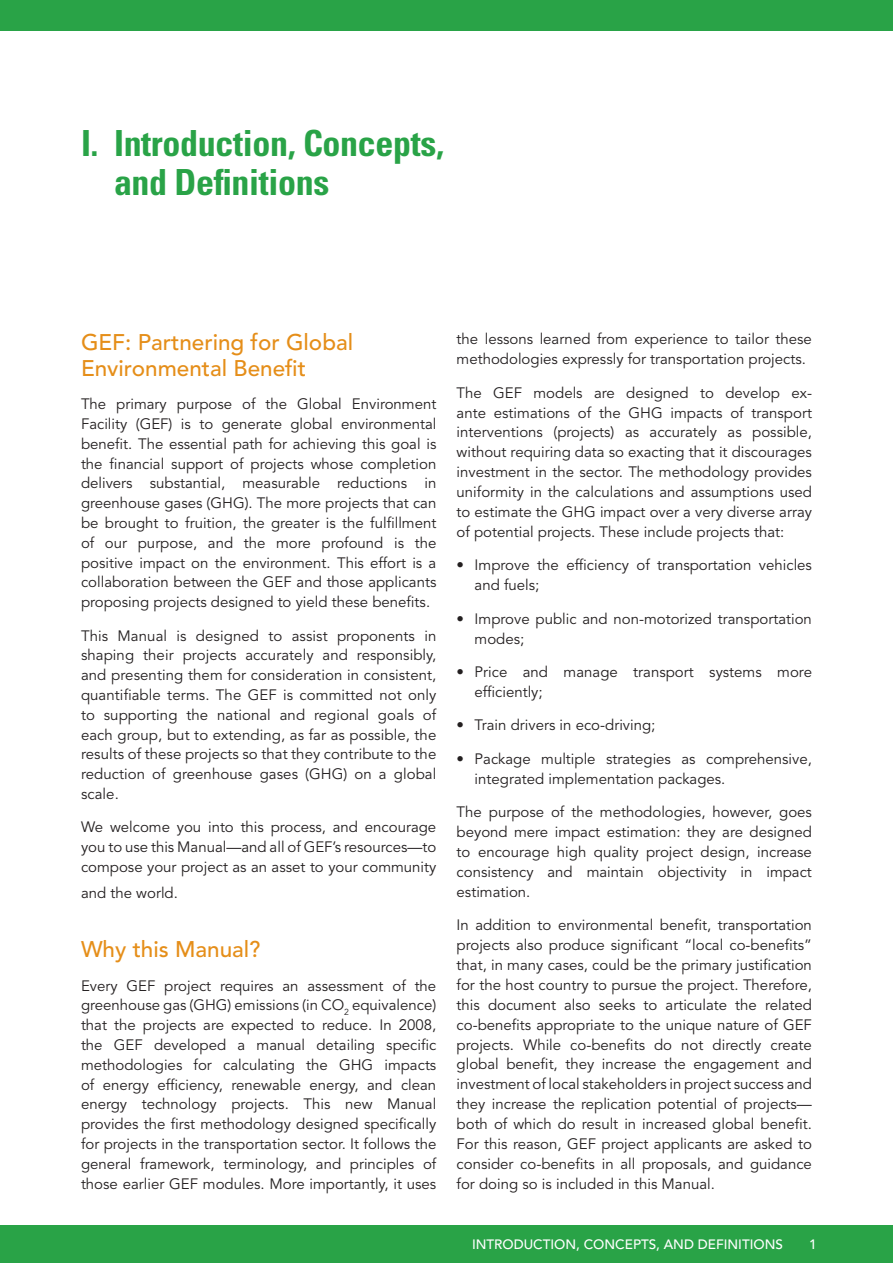
<style>
.page{position:relative;width:893px;height:1263px;background:#fff}
.page>*{position:absolute;margin:0;border:0;box-sizing:border-box;transform-origin:0 0}
.t1{font:700 condensed 36px/39px "Univers";letter-spacing:-.01em;color:#29a347}
.t2{font:500 22.5px/25.8px "Avenir LT Std";color:#e58e19}
.t3{font:15px/19.8px "Avenir LT Std";color:#231f20;text-align:justify}
.t4{font:500 13.5px "Avenir LT Std";color:#fff}
</style>
<div class="page">
<div style="left:0;top:1226px;width:893px;height:37px;background:#29a347"></div>
<div style="left:0;top:0;width:893px;height:30px;background:#29a347"></div>
<h1 class="t1" style="left:114px;top:123px;width:332px;text-indent:-33px">I. Introduction, Concepts, and Definitions</h1>
<h2 class="t2" style="left:81px;top:330px;width:274px;text-indent:44px">: Partnering for Global<br>Environmental Benefit</h2>
<p class="t3" style="left:81px;top:394px;width:357px">The primary purpose of the Global Environment Facility (GEF) is to generate global environmental benefit. The essential path for achieving this goal is the financial support of projects whose completion delivers substantial, measurable reductions in greenhouse gases (GHG). The more projects that can be brought to fruition, the greater is the fulfillment of our purpose, and the more profound is the positive impact on the environment. This effort is a collaboration between the GEF and those applicants proposing projects designed to yield these benefits.</p>
<p class="t3" style="left:81px;top:626px;width:357px">This Manual is designed to assist proponents in shaping their projects accurately and responsibly, and presenting them for consideration in consistent, quantifiable terms. The GEF is committed not only to supporting the national and regional goals of each group, but to extending, as far as possible, the results of these projects so that they contribute to the reduction of greenhouse gases (GHG) on a global scale.</p>
<p class="t3" style="left:81px;top:817px;width:357px">We welcome you into this process, and encourage you to use this Manual—and all of GEF’s resources—to compose your project as an asset to your community</p>
<p class="t3" style="left:81px;top:883px;width:98px">and the world.</p>
<h2 class="t2" style="left:81px;top:330px;width:16px">GEF</h2>
<h2 class="t2" style="left:81px;top:937px;width:181px">Why this Manual?</h2>
<p class="t3" style="left:81px;top:976px;width:357px">Every GEF project requires an assessment of the greenhouse gas (GHG) emissions (in CO<sub>2</sub> equivalence) that the projects are expected to reduce. In 2008, the GEF developed a manual detailing specific methodologies for calculating the GHG impacts of energy efficiency, renewable energy, and clean energy technology projects. This new Manual provides the first methodology designed specifically for projects in the transportation sector. It follows the general framework, terminology, and principles of those earlier GEF modules. More importantly, it uses</p>
<p class="t3" style="left:457px;top:330px;width:357px">the lessons learned from experience to tailor these methodologies expressly for transportation projects.</p>
<p class="t3" style="left:457px;top:383px;width:357px">The GEF models are designed to develop ex&shy;ante estimations of the GHG impacts of transport interventions (projects) as accurately as possible, without requiring data so exacting that it discourages investment in the sector. The methodology provides uniformity in the calculations and assumptions used to estimate the GHG impact over a very diverse array of potential projects. These include projects that:</p>
<p class="t3" style="left:475px;top:556px;width:339px;text-indent:-18px">• Improve the efficiency of transportation vehicles and fuels;</p>
<p class="t3" style="left:475px;top:609px;width:339px;text-indent:-18px">• Improve public and non-motorized transportation modes;</p>
<p class="t3" style="left:475px;top:662px;width:339px;text-indent:-18px">• Price and manage transport systems more efficiently;</p>
<p class="t3" style="left:457px;top:716px;width:200px">• Train drivers in eco-driving;</p>
<p class="t3" style="left:475px;top:749px;width:339px;text-indent:-18px">• Package multiple strategies as comprehensive, integrated implementation packages.</p>
<p class="t3" style="left:457px;top:802px;width:357px">The purpose of the methodologies, however, goes beyond mere impact estimation: they are designed to encourage high quality project design, increase consistency and maintain objectivity in impact estimation.</p>
<p class="t3" style="left:457px;top:915px;width:357px">In addition to environmental benefit, transportation projects also produce significant “local co-benefits” that, in many cases, could be the primary justification for the host country to pursue the project. Therefore, this document also seeks to articulate the related co-benefits appropriate to the unique nature of GEF projects. While co-benefits do not directly create global benefit, they increase the engagement and investment of local stakeholders in project success and they increase the replication potential of projects— both of which do result in increased global benefit.<br>For this reason, GEF project applicants are asked to consider co-benefits in all proposals, and guidance for doing so is included in this Manual.</p>
<p class="t4" style="left:472px;top:1236px;width:312px">I ntroduction, Concepts, and Definitions</p>
<p class="t4" style="left:809px;top:1236px;width:9px">1</p>
</div>
